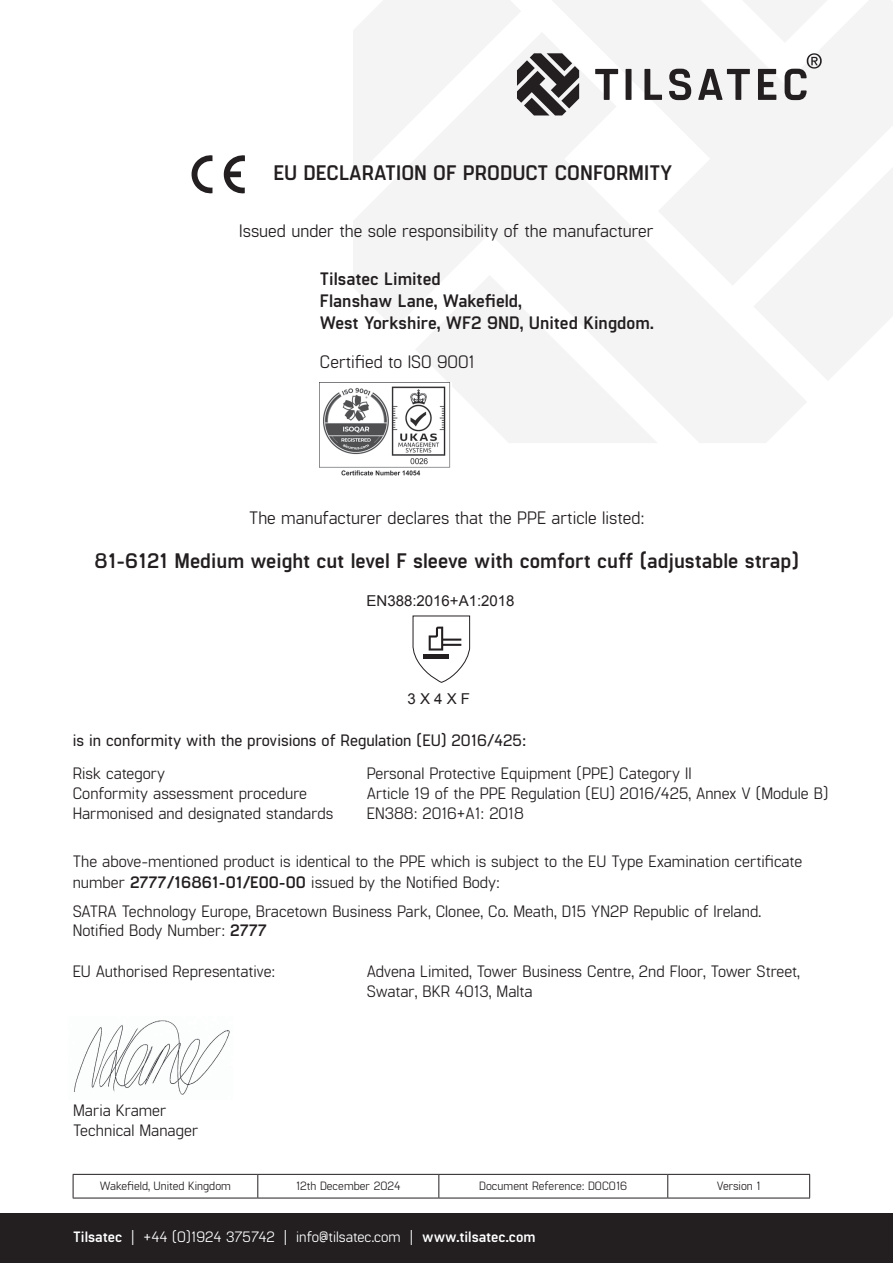
<style>
.page{position:relative;width:893px;height:1263px;background:#fff}
.page>*{position:absolute;margin:0;border:0;box-sizing:border-box;transform-origin:0 0}
.t1{font:700 21px "Manifold CF";color:#231f20}
.t2{font:18px "Manifold CF";color:#231f20}
.t3{font:700 18px/21.6px "Manifold CF";color:#231f20}
.t4{font:16.5px/19.8px "Manifold CF";color:#231f20}
.t5{font:600 16.5px "Manifold CF";color:#231f20}
.t6{font:15px "Manifold CF";color:#fff}
.t7{font:15px "Arial";color:#231f20}
.t8{font:12px "Manifold CF";color:#231f20}
.s1{font-weight:700}
</style>
<div class="page">
<div style="left:0;top:1213px;width:893px;height:50px;background:#231f20"></div>
<svg style="left:353px;top:180px;width:453px;height:263px;fill:#f4f4f4"></svg>
<svg style="left:467px;top:0;width:426px;height:286px;fill:#f4f4f4"></svg>
<svg style="left:753px;top:138px;width:140px;height:243px"></svg>
<svg style="left:415px;top:275px;width:243px;height:168px"></svg>
<svg style="left:595px;top:69px;width:23px;height:31px"></svg>
<div style="left:626px;top:69px;width:5px;height:31px;background:#231f20"></div>
<svg style="left:669px;top:69px;width:22px;height:31px"></svg>
<svg style="left:758px;top:69px;width:18px;height:31px"></svg>
<svg style="left:644px;top:69px;width:18px;height:31px"></svg>
<svg style="left:698px;top:69px;width:52px;height:31px"></svg>
<svg style="left:353px;top:0;width:226px;height:180px"></svg>
<svg style="left:785px;top:53px;width:37px;height:47px"></svg>
<img style="left:74px;top:1020px;width:156px;height:75px">
<img style="left:320px;top:383px;width:132px;height:93px">
<svg style="left:223px;top:155px;width:22px;height:39px"></svg>
<svg style="left:191px;top:155px;width:21px;height:39px"></svg>
<hr style="left:73px;top:1174px;width:185px;height:1px;background:#231f20">
<svg style="left:73px;top:1175px;width:1px;height:23px"></svg>
<hr style="left:258px;top:1174px;width:181px;height:1px;background:#231f20">
<svg style="left:257px;top:1175px;width:1px;height:23px"></svg>
<hr style="left:439px;top:1174px;width:229px;height:1px;background:#231f20">
<svg style="left:438px;top:1175px;width:1px;height:23px"></svg>
<hr style="left:668px;top:1174px;width:142px;height:1px;background:#231f20">
<svg style="left:667px;top:1175px;width:1px;height:23px"></svg>
<svg style="left:809px;top:1175px;width:1px;height:23px"></svg>
<hr style="left:73px;top:1198px;width:185px;height:1px;background:#231f20">
<hr style="left:258px;top:1198px;width:181px;height:1px;background:#231f20">
<hr style="left:439px;top:1198px;width:229px;height:1px;background:#231f20">
<hr style="left:668px;top:1198px;width:142px;height:1px;background:#231f20">
<svg style="left:412px;top:615px;width:58px;height:68px"></svg>
<p class="t1" style="left:273px;top:160px;width:400px">EU DECLARATION OF PRODUCT CONFORMITY</p>
<p class="t2" style="left:239px;top:220px;width:416px">Issued under the sole responsibility of the manufacturer</p>
<p class="t3" style="left:320px;top:270px;width:335px">Tilsatec Limited<br>Flanshaw Lane, Wakefield,<br>West Yorkshire, WF2 9ND, United Kingdom.</p>
<p class="t2" style="left:320px;top:352px;width:157px">Certified to ISO 9001</p>
<p class="t2" style="left:249px;top:507px;width:397px">The manufacturer declares that the PPE article listed:</p>
<p class="t1" style="left:94px;top:548px;width:706px">81-6121 Medium weight cut level F sleeve with comfort cuff (adjustable strap)</p>
<p class="t7" style="left:367px;top:590px;width:150px">EN388:2016+A1:2018</p>
<p class="t7" style="left:407px;top:688px;width:64px">3 X 4 X F</p>
<p class="t5" style="left:73px;top:731px;width:455px">is in conformity with the provisions of Regulation (EU) 2016/425:</p>
<p class="t4" style="left:73px;top:764px;width:94px">Risk category</p>
<p class="t4" style="left:367px;top:764px;width:326px">Personal Protective Equipment (PPE) Category II</p>
<p class="t4" style="left:73px;top:784px;width:236px">Conformity assessment procedure</p>
<p class="t4" style="left:367px;top:784px;width:463px">Article 19 of the PPE Regulation (EU) 2016/425, Annex V (Module B)</p>
<p class="t4" style="left:73px;top:804px;width:262px">Harmonised and designated standards</p>
<p class="t4" style="left:367px;top:804px;width:159px">EN388: 2016+A1: 2018</p>
<p class="t4" style="left:73px;top:851px;width:731px;line-height:21.6px">The above-mentioned product is identical to the PPE which is subject to the EU Type Examination certificate number <span class="s1">2777/16861-01/E00-00</span> issued by the Notified Body:</p>
<p class="t4" style="left:73px;top:902px;width:690px">SATRA Technology Europe, Bracetown Business Park, Clonee, Co. Meath, D15 YN2P Republic of Ireland.<br>Notified Body Number: <span class="s1">2777</span></p>
<p class="t4" style="left:73px;top:962px;width:204px">EU Authorised Representative:</p>
<p class="t4" style="left:367px;top:962px;width:435px">Advena Limited, Tower Business Centre, 2nd Floor, Tower Street,<br>Swatar, BKR 4013, Malta</p>
<p class="t4" style="left:73px;top:1101px;width:127px">Maria Kramer<br>Technical Manager</p>
<p class="t8" style="left:100px;top:1179px;width:133px">Wakefield, United Kingdom</p>
<p class="t8" style="left:296px;top:1179px;width:106px">12th December 2024</p>
<p class="t8" style="left:479px;top:1179px;width:149px">Document Reference: DOC016</p>
<p class="t8" style="left:717px;top:1179px;width:45px">Version 1</p>
<p class="t6" style="left:73px;top:1228px;width:464px"><span class="s1">Tilsatec</span> | +44 (0)1924 375742 | info@tilsatec.com | <span class="s1">www.tilsatec.com</span></p>
</div>
